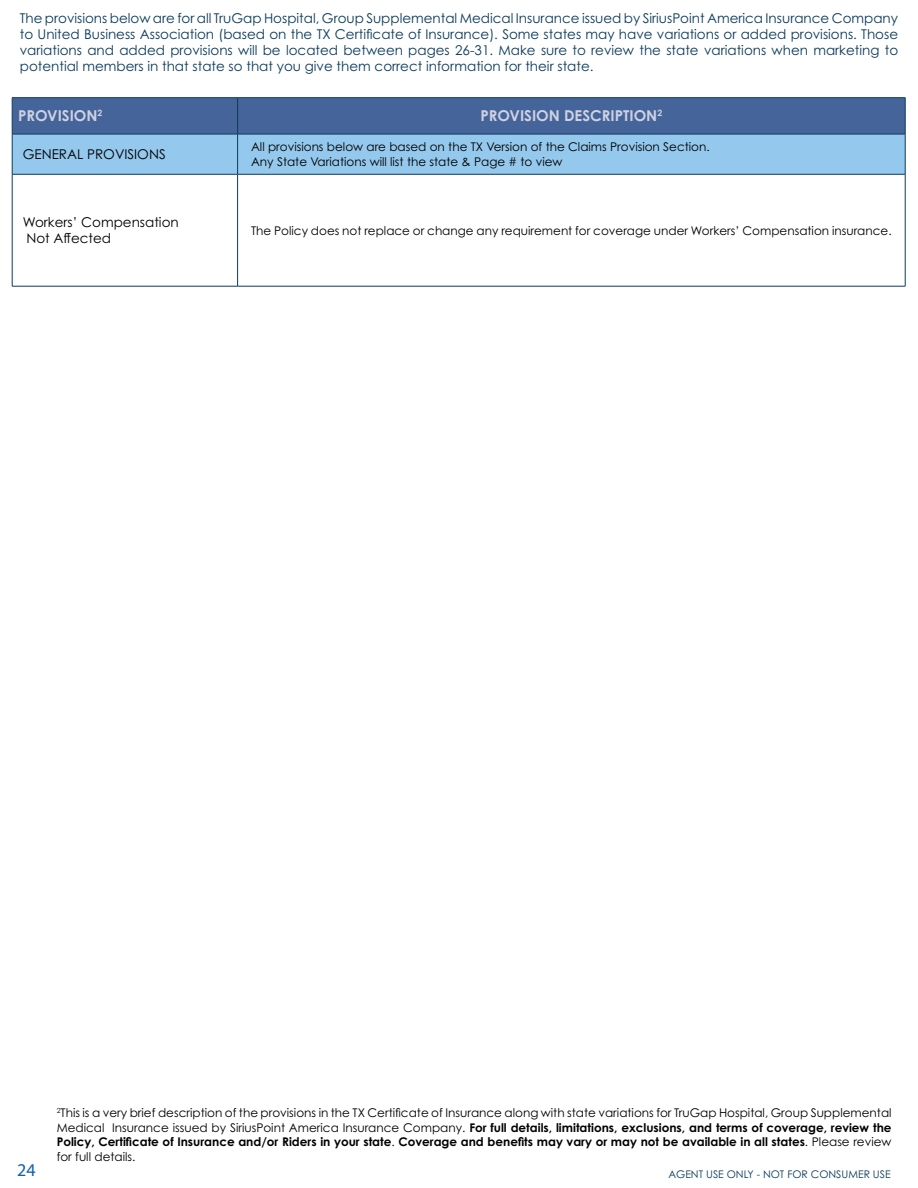
<style>
.page{position:relative;width:918px;height:1188px;background:#fff}
.page>*{position:absolute;margin:0;border:0;box-sizing:border-box;transform-origin:0 0}
.t1{font:18px "Myriad Pro";color:#105fad}
.t2{font:700 15px "Century Gothic Pro";color:#ced1e1}
.t3{font:13.5px/16.2px "Century Gothic Pro";color:#0b3b5b;text-align:justify}
.t4{font:13.5px "Century Gothic Pro";color:#000}
.t5{font:12px/14.4px "Century Gothic Pro";color:#000;text-align:justify}
.t6{font:10.5px "Century Gothic Pro";color:#0b3b5b}
.s1{font-weight:700}
</style>
<div class="page">
<svg style="left:13px;top:98px;width:892px;height:76px;background:#6d97c3"></svg>
<svg style="left:13px;top:175px;width:892px;height:111px"></svg>
<hr style="left:12px;top:97px;width:226px;height:1px;background:#0b3b5b">
<hr style="left:12px;top:98px;width:1px;height:36px;background:#0b3b5b">
<hr style="left:12px;top:134px;width:226px;height:1px;background:#0b3b5b">
<hr style="left:12px;top:134px;width:1px;height:40px;background:#0b3b5b">
<hr style="left:238px;top:134px;width:667px;height:1px;background:#0b3b5b">
<hr style="left:12px;top:174px;width:226px;height:1px;background:#0b3b5b">
<hr style="left:12px;top:174px;width:1px;height:112px;background:#0b3b5b">
<hr style="left:238px;top:174px;width:667px;height:1px;background:#0b3b5b">
<hr style="left:12px;top:286px;width:226px;height:1px;background:#0b3b5b">
<hr style="left:238px;top:286px;width:667px;height:1px;background:#0b3b5b">
<hr style="left:238px;top:97px;width:667px;height:1px;background:#0b3b5b">
<hr style="left:237px;top:98px;width:1px;height:36px;background:#0b3b5b">
<hr style="left:237px;top:134px;width:1px;height:40px;background:#0b3b5b">
<hr style="left:237px;top:174px;width:1px;height:112px;background:#0b3b5b">
<hr style="left:905px;top:98px;width:1px;height:36px;background:#0b3b5b">
<hr style="left:905px;top:134px;width:1px;height:40px;background:#0b3b5b">
<hr style="left:905px;top:174px;width:1px;height:112px;background:#0b3b5b">
<p class="t3" style="left:20px;top:10px;width:880px">The provisions below are for all TruGap Hospital, Group Supplemental Medical Insurance issued by SiriusPoint America Insurance Company to United Business Association (based on the TX Certificate of Insurance). Some states may have variations or added provisions. Those variations and added provisions will be located between pages 26-31. Make sure to review the state variations when marketing to potential members in that state so that you give them correct information for their state.</p>
<p class="t2" style="left:18px;top:107px;width:86px">PROVISION<sup>2</sup></p>
<p class="t2" style="left:480px;top:107px;width:183px">PROVISION DESCRIPTION<sup>2</sup></p>
<p class="t4" style="left:23px;top:146px;width:145px">GENERAL PROVISIONS</p>
<p class="t5" style="left:251px;top:140px;width:460px">All provisions below are based on the TX Version of the Claims Provision Section.</p>
<p class="t5" style="left:251px;top:154px;width:313px">Any State Variations will list the state &amp; Page # to view</p>
<p class="t4" style="left:23px;top:214px;width:158px">Workers’ Compensation</p>
<p class="t4" style="left:26px;top:230px;width:86px">Not Affected</p>
<p class="t5" style="left:251px;top:223px;width:642px">The Policy does not replace or change any requirement for coverage under Workers’ Compensation insurance.</p>
<p class="t1" style="left:17px;top:1159px;width:20px">24</p>
<p class="t5" style="left:57px;top:1106px;width:836px"><sup>2</sup>This is a very brief description of the provisions in the TX Certificate of Insurance along with state variations for TruGap Hospital, Group Supplemental Medical Insurance issued by SiriusPoint America Insurance Company. <span class="s1">For full details, limitations, exclusions, and terms of coverage, review the Policy, Certificate of Insurance and/or Riders in your state</span>. <span class="s1">Coverage and benefits may vary or may not be available in all states</span>. Please review for full details.</p>
<p class="t6" style="left:668px;top:1168px;width:224px">AGENT USE ONLY - NOT FOR CONSUMER USE</p>
</div>
